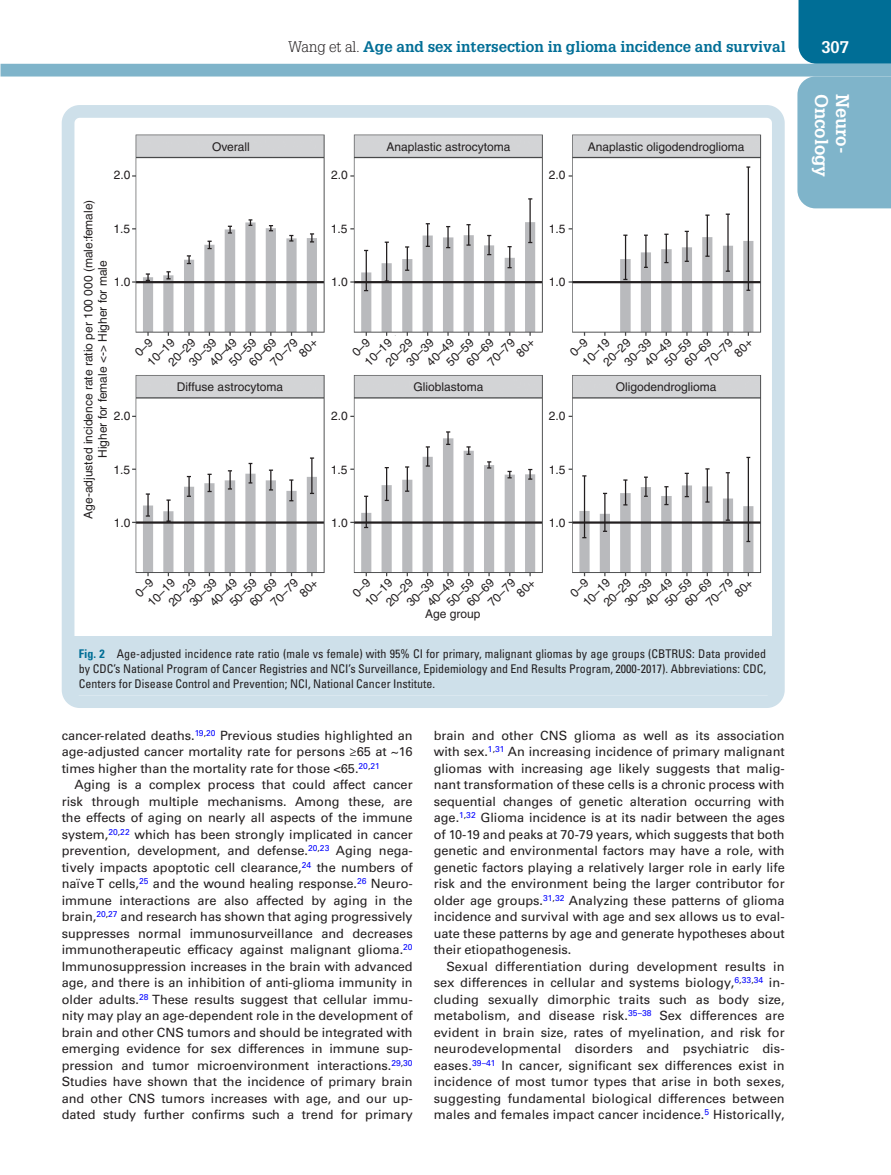
<style>
.page{position:relative;width:891px;height:1175px;background:#fff}
.page>*{position:absolute;margin:0;border:0;box-sizing:border-box;transform-origin:0 0}
.t1{font:700 18px "Glypha LT Std";color:#fff}
.t2{font:700 16.5px "Glypha LT Std";color:#fff}
.t3{font:700 15px "Glypha LT Std";color:#006e96}
.t4{font:12.75px/16.5px "Univers LT Std";color:#231f20;text-align:justify}
.t5{font:12px/14.4px "Helvetica";color:#231f20;text-align:center}
.t6{font:condensed 12px/15px "Univers LT Std";color:#231f20;text-align:justify}
.s1{font-weight:300;color:#231f20}
.s2{font-weight:700;color:#006e96}
</style>
<div class="page">
<div style="left:799px;top:0;width:92px;height:64px;background:#006e96"></div>
<div style="left:1px;top:64px;width:890px;height:12px;background:#7fb4ca"></div>
<div style="left:797px;top:76px;width:94px;height:132px;background:#7fb4ca"></div>
<div style="left:70px;top:636px;width:706px;height:59px;background:#cee0ea"></div>
<img style="left:132px;top:134px;width:630px;height:443px">
<div style="left:62px;top:105px;width:723px;height:603px;border:13px solid #cee0ea;border-radius:12px"></div>
<svg style="left:134px;top:338px;width:20px;height:19px"></svg>
<svg style="left:298px;top:339px;width:20px;height:18px"></svg>
<svg style="left:351px;top:338px;width:20px;height:19px"></svg>
<svg style="left:516px;top:339px;width:19px;height:18px"></svg>
<svg style="left:569px;top:338px;width:20px;height:19px"></svg>
<svg style="left:733px;top:339px;width:20px;height:18px"></svg>
<p class="t5" style="left:114px;top:167px;width:18px">2.0</p>
<p class="t3" style="left:289px;top:37px;width:499px"><span class="s1">Wang et al.</span> Age and sex intersection in glioma incidence and survival</p>
<p class="t2" style="left:821px;top:37px;width:29px">307</p>
<h1 class="t1" style="left:833px;top:94px;width:85px;rotate:90deg">Oncology</h1>
<h1 class="t1" style="left:854px;top:94px;width:61px;rotate:90deg">Neuro-</h1>
<p class="t5" style="left:212px;top:140px;width:39px">Overall</p>
<p class="t5" style="left:387px;top:140px;width:126px">Anaplastic astrocytoma</p>
<p class="t5" style="left:588px;top:140px;width:158px">Anaplastic oligodendroglioma</p>
<p class="t5" style="left:331px;top:167px;width:18px">2.0</p>
<p class="t5" style="left:549px;top:167px;width:18px">2.0</p>
<p class="t5" style="left:81px;top:518px;width:320px;rotate:-90deg">Age-adjusted incidence rate ratio per 100 000 (male:female)<br>Higher for female &lt;-&gt; Higher for male</p>
<p class="t5" style="left:114px;top:221px;width:18px">1.5</p>
<p class="t5" style="left:114px;top:275px;width:18px">1.0</p>
<p class="t5" style="left:114px;top:409px;width:18px">2.0</p>
<p class="t5" style="left:114px;top:462px;width:18px">1.5</p>
<p class="t5" style="left:114px;top:516px;width:18px">1.0</p>
<p class="t5" style="left:144px;top:359px;width:35px;rotate:-45deg">10–19</p>
<p class="t5" style="left:165px;top:359px;width:35px;rotate:-45deg">20–29</p>
<p class="t5" style="left:186px;top:359px;width:35px;rotate:-45deg">30–39</p>
<p class="t5" style="left:206px;top:359px;width:35px;rotate:-45deg">40–49</p>
<p class="t5" style="left:226px;top:359px;width:35px;rotate:-45deg">50–59</p>
<p class="t5" style="left:246px;top:359px;width:35px;rotate:-45deg">60–69</p>
<p class="t5" style="left:267px;top:359px;width:35px;rotate:-45deg">70–79</p>
<p class="t5" style="left:177px;top:380px;width:108px">Diffuse astrocytoma</p>
<p class="t5" style="left:331px;top:221px;width:18px">1.5</p>
<p class="t5" style="left:331px;top:275px;width:18px">1.0</p>
<p class="t5" style="left:549px;top:221px;width:18px">1.5</p>
<p class="t5" style="left:549px;top:275px;width:18px">1.0</p>
<p class="t5" style="left:331px;top:409px;width:18px">2.0</p>
<p class="t5" style="left:361px;top:359px;width:35px;rotate:-45deg">10–19</p>
<p class="t5" style="left:382px;top:359px;width:35px;rotate:-45deg">20–29</p>
<p class="t5" style="left:403px;top:359px;width:35px;rotate:-45deg">30–39</p>
<p class="t5" style="left:424px;top:359px;width:35px;rotate:-45deg">40–49</p>
<p class="t5" style="left:443px;top:359px;width:35px;rotate:-45deg">50–59</p>
<p class="t5" style="left:463px;top:359px;width:35px;rotate:-45deg">60–69</p>
<p class="t5" style="left:484px;top:359px;width:35px;rotate:-45deg">70–79</p>
<p class="t5" style="left:579px;top:359px;width:35px;rotate:-45deg">10–19</p>
<p class="t5" style="left:600px;top:359px;width:35px;rotate:-45deg">20–29</p>
<p class="t5" style="left:621px;top:359px;width:35px;rotate:-45deg">30–39</p>
<p class="t5" style="left:641px;top:359px;width:35px;rotate:-45deg">40–49</p>
<p class="t5" style="left:661px;top:359px;width:35px;rotate:-45deg">50–59</p>
<p class="t5" style="left:681px;top:359px;width:35px;rotate:-45deg">60–69</p>
<p class="t5" style="left:702px;top:359px;width:35px;rotate:-45deg">70–79</p>
<p class="t5" style="left:414px;top:380px;width:71px">Glioblastoma</p>
<p class="t5" style="left:616px;top:380px;width:102px">Oligodendroglioma</p>
<p class="t5" style="left:549px;top:409px;width:18px">2.0</p>
<p class="t5" style="left:331px;top:462px;width:18px">1.5</p>
<p class="t5" style="left:331px;top:516px;width:18px">1.0</p>
<p class="t5" style="left:549px;top:462px;width:18px">1.5</p>
<p class="t5" style="left:549px;top:516px;width:18px">1.0</p>
<p class="t5" style="left:145px;top:599px;width:35px;rotate:-45deg">10–19</p>
<p class="t5" style="left:165px;top:599px;width:35px;rotate:-45deg">20–29</p>
<p class="t5" style="left:186px;top:599px;width:35px;rotate:-45deg">30–39</p>
<p class="t5" style="left:207px;top:599px;width:35px;rotate:-45deg">40–49</p>
<p class="t5" style="left:226px;top:599px;width:35px;rotate:-45deg">50–59</p>
<p class="t5" style="left:246px;top:599px;width:35px;rotate:-45deg">60–69</p>
<p class="t5" style="left:268px;top:599px;width:35px;rotate:-45deg">70–79</p>
<p class="t5" style="left:362px;top:599px;width:35px;rotate:-45deg">10–19</p>
<p class="t5" style="left:383px;top:599px;width:35px;rotate:-45deg">20–29</p>
<p class="t5" style="left:404px;top:599px;width:35px;rotate:-45deg">30–39</p>
<p class="t5" style="left:424px;top:599px;width:35px;rotate:-45deg">40–49</p>
<p class="t5" style="left:444px;top:599px;width:35px;rotate:-45deg">50–59</p>
<p class="t5" style="left:464px;top:599px;width:35px;rotate:-45deg">60–69</p>
<p class="t5" style="left:485px;top:599px;width:35px;rotate:-45deg">70–79</p>
<p class="t5" style="left:425px;top:606px;width:57px">Age group</p>
<p class="t5" style="left:580px;top:599px;width:35px;rotate:-45deg">10–19</p>
<p class="t5" style="left:600px;top:599px;width:35px;rotate:-45deg">20–29</p>
<p class="t5" style="left:621px;top:599px;width:35px;rotate:-45deg">30–39</p>
<p class="t5" style="left:642px;top:599px;width:35px;rotate:-45deg">40–49</p>
<p class="t5" style="left:661px;top:599px;width:35px;rotate:-45deg">50–59</p>
<p class="t5" style="left:681px;top:599px;width:35px;rotate:-45deg">60–69</p>
<p class="t5" style="left:703px;top:599px;width:35px;rotate:-45deg">70–79</p>
<p class="t6" style="left:79px;top:646px;width:689px"><span class="s2">Fig. 2</span> Age-adjusted incidence rate ratio (male vs female) with 95% CI for primary, malignant gliomas by age groups (CBTRUS: Data provided by CDC’s National Program of Cancer Registries and NCI’s Surveillance, Epidemiology and End Results Program, 2000-2017). Abbreviations: CDC, Centers for Disease Control and Prevention; NCI, National Cancer Institute.</p>
<p class="t4" style="left:62px;top:727px;width:353px">cancer-related deaths.<sup>19</sup><sup>,</sup><sup>20</sup> Previous studies highlighted an age-adjusted cancer mortality rate for persons ≥65 at ~16 times higher than the mortality rate for those &lt;65.<sup>20</sup><sup>,</sup><sup>21</sup></p>
<p class="t4" style="left:62px;top:776px;width:353px;text-indent:13px">Aging is a complex process that could affect cancer risk through multiple mechanisms. Among these, are the effects of aging on nearly all aspects of the immune system,<sup>20</sup><sup>,</sup><sup>22</sup> which has been strongly implicated in cancer prevention, development, and defense.<sup>20</sup><sup>,</sup><sup>23</sup> Aging nega&shy;tively impacts apoptotic cell clearance,<sup>24</sup> the numbers of naïve T cells,<sup>25</sup> and the wound healing response.<sup>26</sup> Neuro&shy;immune interactions are also affected by aging in the brain,<sup>20</sup><sup>,</sup><sup>27</sup> and research has shown that aging progressively suppresses normal immunosurveillance and decreases immunotherapeutic efficacy against malignant glioma.<sup>20<br></sup>Immunosuppression increases in the brain with advanced age, and there is an inhibition of anti-glioma immunity in older adults.<sup>28</sup> These results suggest that cellular immu&shy;nity may play an age-dependent role in the development of brain and other CNS tumors and should be integrated with emerging evidence for sex differences in immune sup&shy;pression and tumor microenvironment interactions.<sup>29</sup><sup>,</sup><sup>30<br></sup>Studies have shown that the incidence of primary brain and other CNS tumors increases with age, and our up&shy;dated study further confirms such a trend for primary</p>
<p class="t4" style="left:434px;top:727px;width:353px">brain and other CNS glioma as well as its association with sex.<sup>1</sup><sup>,</sup><sup>31</sup> An increasing incidence of primary malignant gliomas with increasing age likely suggests that malig&shy;nant transformation of these cells is a chronic process with sequential changes of genetic alteration occurring with age.<sup>1</sup><sup>,</sup><sup>32</sup> Glioma incidence is at its nadir between the ages of 10-19 and peaks at 70-79 years, which suggests that both genetic and environmental factors may have a role, with genetic factors playing a relatively larger role in early life risk and the environment being the larger contributor for older age groups.<sup>31</sup><sup>,</sup><sup>32</sup> Analyzing these patterns of glioma incidence and survival with age and sex allows us to eval&shy;uate these patterns by age and generate hypotheses about their etiopathogenesis.</p>
<p class="t4" style="left:434px;top:958px;width:353px;text-indent:13px">Sexual differentiation during development results in sex differences in cellular and systems biology,<sup>6</sup><sup>,</sup><sup>33</sup><sup>,</sup><sup>34</sup> in&shy;cluding sexually dimorphic traits such as body size, metabolism, and disease risk.<sup>35–38</sup> Sex differences are evident in brain size, rates of myelination, and risk for neurodevelopmental disorders and psychiatric dis&shy;eases.<sup>39–41</sup> In cancer, significant sex differences exist in incidence of most tumor types that arise in both sexes, suggesting fundamental biological differences between males and females impact cancer incidence.<sup>5</sup> Historically,</p>
</div>
